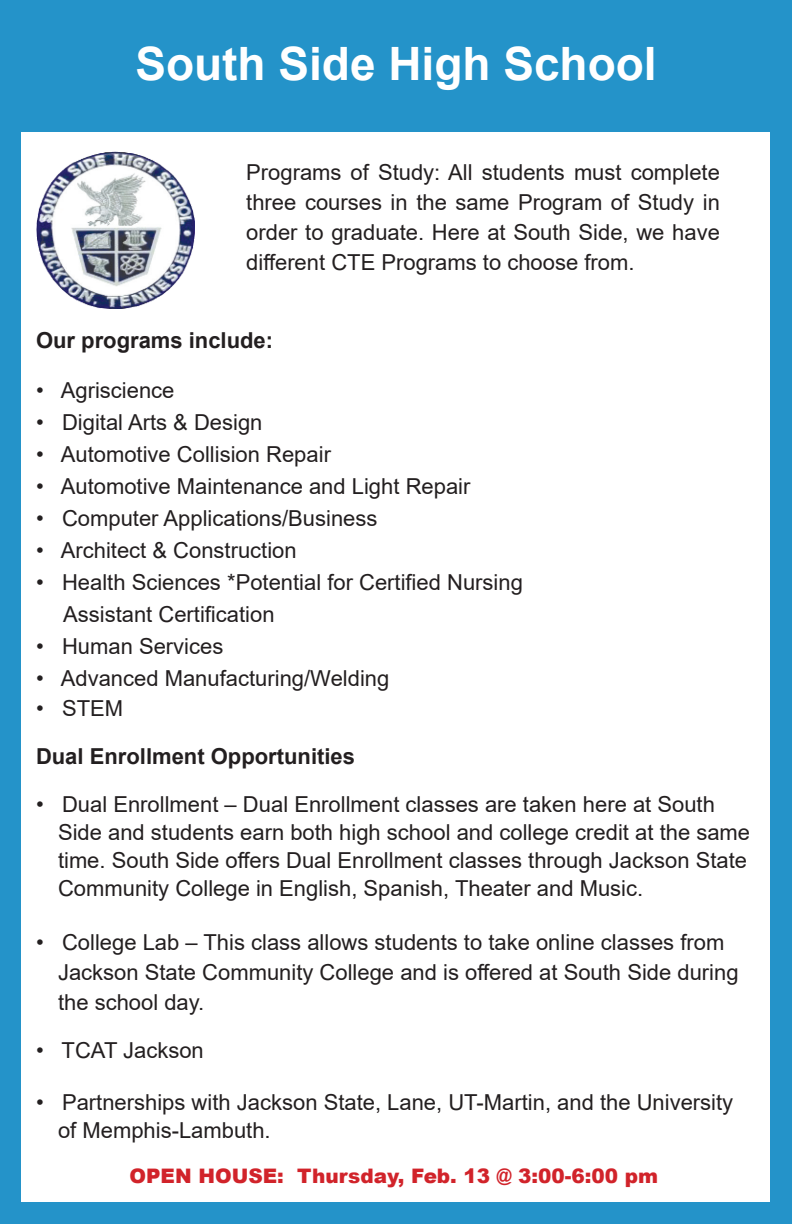
<style>
.page{position:relative;width:792px;height:1224px;background:#2493c9}
.page>*{position:absolute;margin:0;border:0;box-sizing:border-box;transform-origin:0 0}
.t1{font:700 46px "Arial";color:#fff}
.t2{font:22px/30px "Arial";color:#231f20}
.t3{font:700 22px "Arial";color:#231f20}
.t4{font:900 20px "Arial";color:#d1232a}
</style>
<div class="page">
<div style="left:22px;top:132px;width:748px;height:1070px;background:#fff"></div>
<img style="left:37px;top:151px;width:158px;height:157px">
<p class="t1" style="left:135px;top:31px;width:523px">South Side High School</p>
<p class="t2" style="left:246px;top:157px;width:475px;text-align:justify">Programs of Study: All students must complete three courses in the same Program of Study in order to graduate. Here at South Side, we have different CTE Programs to choose from.</p>
<p class="t3" style="left:36px;top:325px;width:239px">Our programs include:</p>
<p class="t2" style="left:36px;top:376px;width:140px">• Agriscience</p>
<p class="t2" style="left:36px;top:408px;width:228px">• Digital Arts &amp; Design</p>
<p class="t2" style="left:36px;top:440px;width:297px">• Automotive Collision Repair</p>
<p class="t2" style="left:36px;top:472px;width:436px">• Automotive Maintenance and Light Repair</p>
<p class="t2" style="left:36px;top:504px;width:343px">• Computer Applications/Business</p>
<p class="t2" style="left:36px;top:536px;width:262px">• Architect &amp; Construction</p>
<p class="t2" style="left:36px;top:568px;width:488px">• Health Sciences *Potential for Certified Nursing</p>
<p class="t2" style="left:63px;top:600px;width:213px">Assistant Certification</p>
<p class="t2" style="left:36px;top:632px;width:189px">• Human Services</p>
<p class="t2" style="left:36px;top:664px;width:355px">• Advanced Manufacturing/Welding</p>
<p class="t2" style="left:36px;top:694px;width:89px">• STEM</p>
<p class="t3" style="left:36px;top:741px;width:321px">Dual Enrollment Opportunities</p>
<p class="t2" style="left:58px;top:791px;width:694px;line-height:28px;text-indent:-22px">• Dual Enrollment – Dual Enrollment classes are taken here at South Side and students earn both high school and college credit at the same time. South Side offers Dual Enrollment classes through Jackson State Community College in English, Spanish, Theater and Music.</p>
<p class="t2" style="left:58px;top:928px;width:682px;text-indent:-22px">• College Lab – This class allows students to take online classes from<br>Jackson State Community College and is offered at South Side during the school day.</p>
<p class="t2" style="left:36px;top:1036px;width:169px">• TCAT Jackson</p>
<p class="t2" style="left:58px;top:1089px;width:677px;line-height:28px;text-indent:-22px">• Partnerships with Jackson State, Lane, UT-Martin, and the University of Memphis-Lambuth.</p>
<p class="t4" style="left:130px;top:1162px;width:530px">OPEN HOUSE: Thursday, Feb. 13 @ 3:00-6:00 pm</p>
</div>
